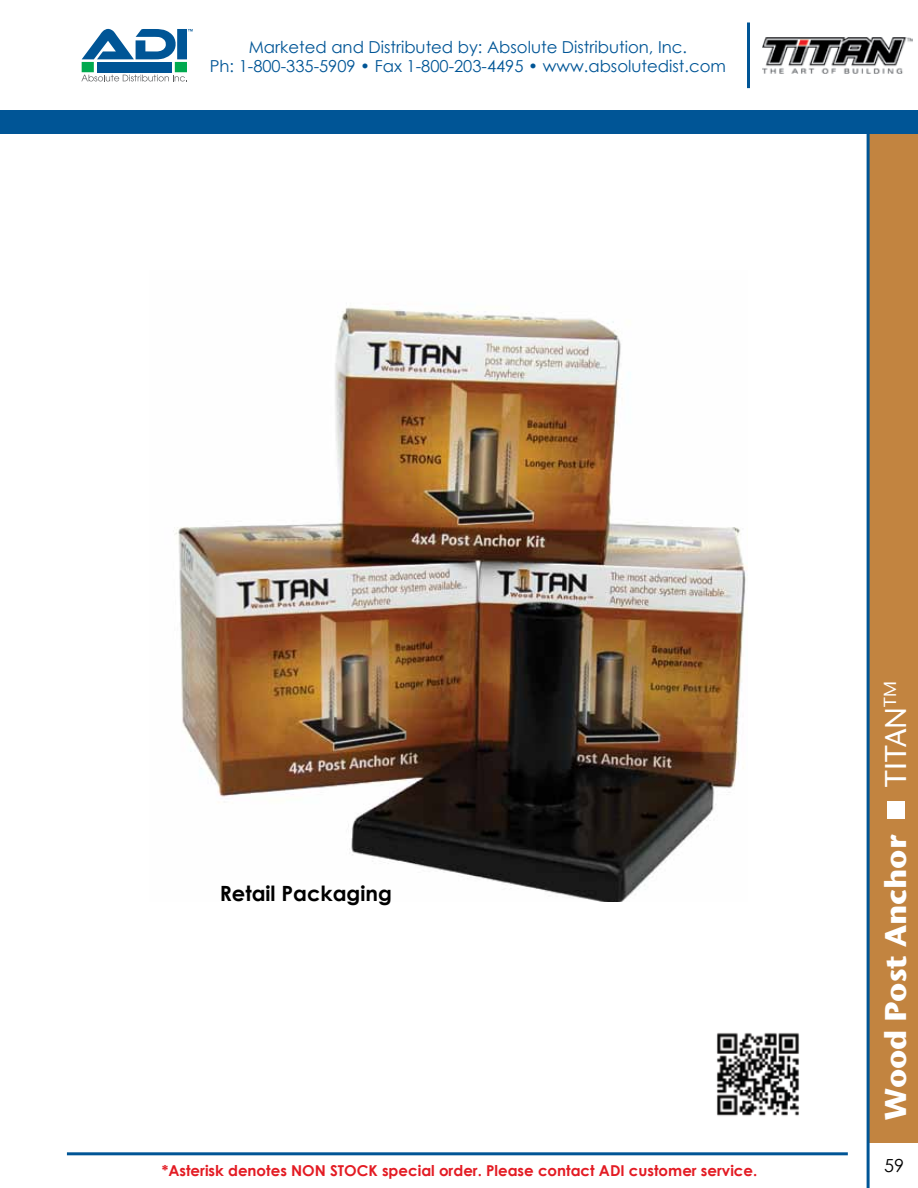
<style>
.page{position:relative;width:918px;height:1188px;background:#fff}
.page>*{position:absolute;margin:0;border:0;box-sizing:border-box;transform-origin:0 0}
.t1{font:700 30px "Stone Sans ITC";color:#fff}
.t2{font:500 30px "Stone Sans ITC";color:#fff}
.t3{font:700 21px "Century Gothic";color:#000}
.t4{font:18px "Century Gothic";color:#000}
.t5{font:16.5px/19.8px "Century Gothic";color:#005596;text-align:center}
.t6{font:700 15px "Century Gothic";color:#e31b23}
</style>
<div class="page">
<img style="left:762px;top:38px;width:151px;height:36px">
<div style="left:870px;top:133px;width:48px;height:1010px;background:#c28440"></div>
<div style="left:0;top:110px;width:918px;height:24px;background:#005596"></div>
<hr style="left:867px;top:134px;width:3px;height:1054px;background:#005596">
<hr style="left:67px;top:1152px;width:781px;height:3px;background:#005596">
<div style="left:887px;top:801px;width:18px;height:18px;background:#fff"></div>
<svg style="left:82px;top:29px;width:94px;height:31px"></svg>
<div style="left:177px;top:29px;width:10px;height:30px;background:#005596"></div>
<div style="left:82px;top:62px;width:12px;height:10px;background:#00a94f"></div>
<div style="left:97px;top:62px;width:75px;height:10px;background:#005596"></div>
<div style="left:175px;top:62px;width:12px;height:10px;background:#00a94f"></div>
<svg style="left:81px;top:75px;width:106px;height:6px"></svg>
<hr style="left:747px;top:22px;width:3px;height:66px;background:#005596">
<img style="left:174px;top:307px;width:573px;height:595px">
<img style="left:716px;top:1033px;width:83px;height:83px">
<p class="t5" style="left:210px;top:37px;width:518px">Marketed and Distributed by: Absolute Distribution, Inc.<br>Ph: 1-800-335-5909 • Fax 1-800-203-4495 • www.absolutedist.com</p>
<p class="t3" style="left:220px;top:877px;width:174px">Retail Packaging</p>
<p class="t6" style="left:162px;top:1159px;width:597px">*Asterisk denotes NON STOCK special order. Please contact ADI customer service.</p>
<h1 class="t2" style="left:877px;top:787px;width:107px;rotate:-90deg">TITAN<sup>TM</sup></h1>
<h1 class="t1" style="left:876px;top:1120px;width:286px;rotate:-90deg">Wood Post Anchor</h1>
<p class="t4" style="left:884px;top:1153px;width:21px">59</p>
</div>
